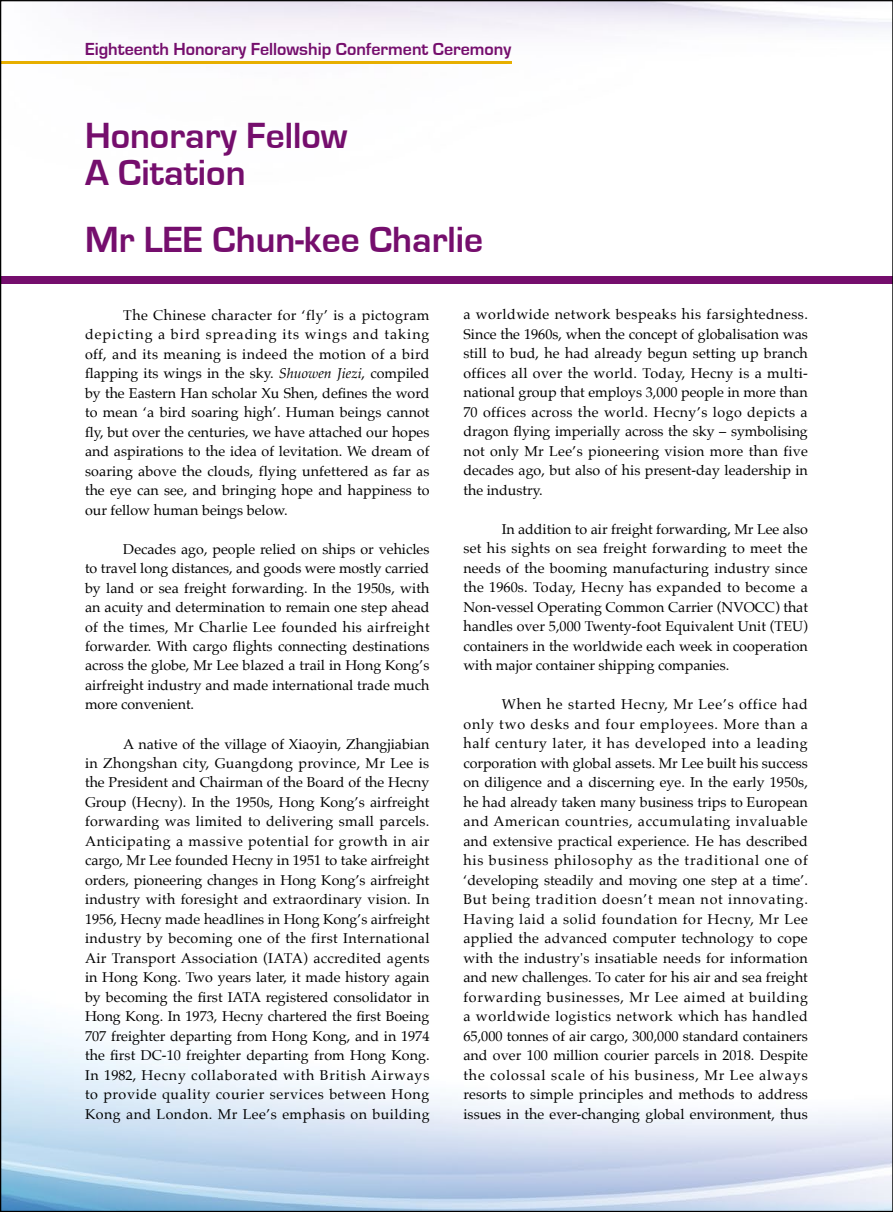
<style>
.page{position:relative;width:893px;height:1212px;background:#fff}
.page>*{position:absolute;margin:0;border:0;box-sizing:border-box;transform-origin:0 0}
.t1{font:700 37.5px/37.5px "Eurostile";color:#750e6d}
.t2{font:700 18px "Eurostile";color:#750e6d}
.t3{font:14.25px/19.5px "Palatino";color:#000;text-align:justify}
.s1{font-style:italic}
</style>
<div class="page">
<img style="left:2px;top:1019px;width:889px;height:191px">
<img style="left:2px;top:2px;width:889px;height:282px">
<hr style="left:0;top:61px;width:511px;height:3px;background:#e7af00">
<div style="left:0;top:276px;width:893px;height:7px;background:#750e6d"></div>
<svg style="left:892px;top:0;width:1px;height:1212px"></svg>
<p class="t2" style="left:85px;top:39px;width:428px">Eighteenth Honorary Fellowship Conferment Ceremony</p>
<h1 class="t1" style="left:85px;top:117px;width:264px">Honorary Fellow<br>A Citation</h1>
<h1 class="t1" style="left:85px;top:222px;width:400px">Mr LEE Chun-kee Charlie</h1>
<p class="t3" style="left:85px;top:305px;width:346px;text-indent:38px">The Chinese character for ‘fly’ is a pictogram depicting a bird spreading its wings and taking off, and its meaning is indeed the motion of a bird flapping its wings in the sky. <span class="s1">Shuowen Jiezi</span>, compiled by the Eastern Han scholar Xu Shen, defines the word to mean ‘a bird soaring high’. Human beings cannot fly, but over the centuries, we have attached our hopes and aspirations to the idea of levitation. We dream of soaring above the clouds, flying unfettered as far as the eye can see, and bringing hope and happiness to our fellow human beings below.</p>
<p class="t3" style="left:85px;top:539px;width:346px;text-indent:38px">Decades ago, people relied on ships or vehicles to travel long distances, and goods were mostly carried by land or sea freight forwarding. In the 1950s, with an acuity and determination to remain one step ahead of the times, Mr Charlie Lee founded his airfreight forwarder. With cargo flights connecting destinations across the globe, Mr Lee blazed a trail in Hong Kong’s airfreight industry and made international trade much more convenient.</p>
<p class="t3" style="left:85px;top:734px;width:346px;text-indent:38px">A native of the village of Xiaoyin, Zhangjiabian in Zhongshan city, Guangdong province, Mr Lee is the President and Chairman of the Board of the Hecny Group (Hecny). In the 1950s, Hong Kong’s airfreight forwarding was limited to delivering small parcels.<br>Anticipating a massive potential for growth in air cargo, Mr Lee founded Hecny in 1951 to take airfreight orders, pioneering changes in Hong Kong’s airfreight industry with foresight and extraordinary vision. In 1956, Hecny made headlines in Hong Kong’s airfreight industry by becoming one of the first International Air Transport Association (IATA) accredited agents in Hong Kong. Two years later, it made history again by becoming the first IATA registered consolidator in Hong Kong. In 1973, Hecny chartered the first Boeing 707 freighter departing from Hong Kong, and in 1974 the first DC-10 freighter departing from Hong Kong.<br>In 1982, Hecny collaborated with British Airways to provide quality courier services between Hong Kong and London. Mr Lee’s emphasis on building</p>
<p class="t3" style="left:463px;top:305px;width:346px">a worldwide network bespeaks his farsightedness.<br>Since the 1960s, when the concept of globalisation was still to bud, he had already begun setting up branch offices all over the world. Today, Hecny is a multi&shy;national group that employs 3,000 people in more than 70 offices across the world. Hecny’s logo depicts a dragon flying imperially across the sky – symbolising not only Mr Lee’s pioneering vision more than five decades ago, but also of his present-day leadership in the industry.</p>
<p class="t3" style="left:463px;top:519px;width:346px;text-indent:38px">In addition to air freight forwarding, Mr Lee also set his sights on sea freight forwarding to meet the needs of the booming manufacturing industry since the 1960s. Today, Hecny has expanded to become a Non-vessel Operating Common Carrier (NVOCC) that handles over 5,000 Twenty-foot Equivalent Unit (TEU) containers in the worldwide each week in cooperation with major container shipping companies.</p>
<p class="t3" style="left:463px;top:694px;width:346px;text-indent:38px">When he started Hecny, Mr Lee’s office had only two desks and four employees. More than a half century later, it has developed into a leading corporation with global assets. Mr Lee built his success on diligence and a discerning eye. In the early 1950s, he had already taken many business trips to European and American countries, accumulating invaluable and extensive practical experience. He has described his business philosophy as the traditional one of ‘developing steadily and moving one step at a time’.<br>But being tradition doesn’t mean not innovating.<br>Having laid a solid foundation for Hecny, Mr Lee applied the advanced computer technology to cope with the industry's insatiable needs for information and new challenges. To cater for his air and sea freight forwarding businesses, Mr Lee aimed at building a worldwide logistics network which has handled 65,000 tonnes of air cargo, 300,000 standard containers and over 100 million courier parcels in 2018. Despite the colossal scale of his business, Mr Lee always resorts to simple principles and methods to address issues in the ever-changing global environment, thus</p>
</div>
